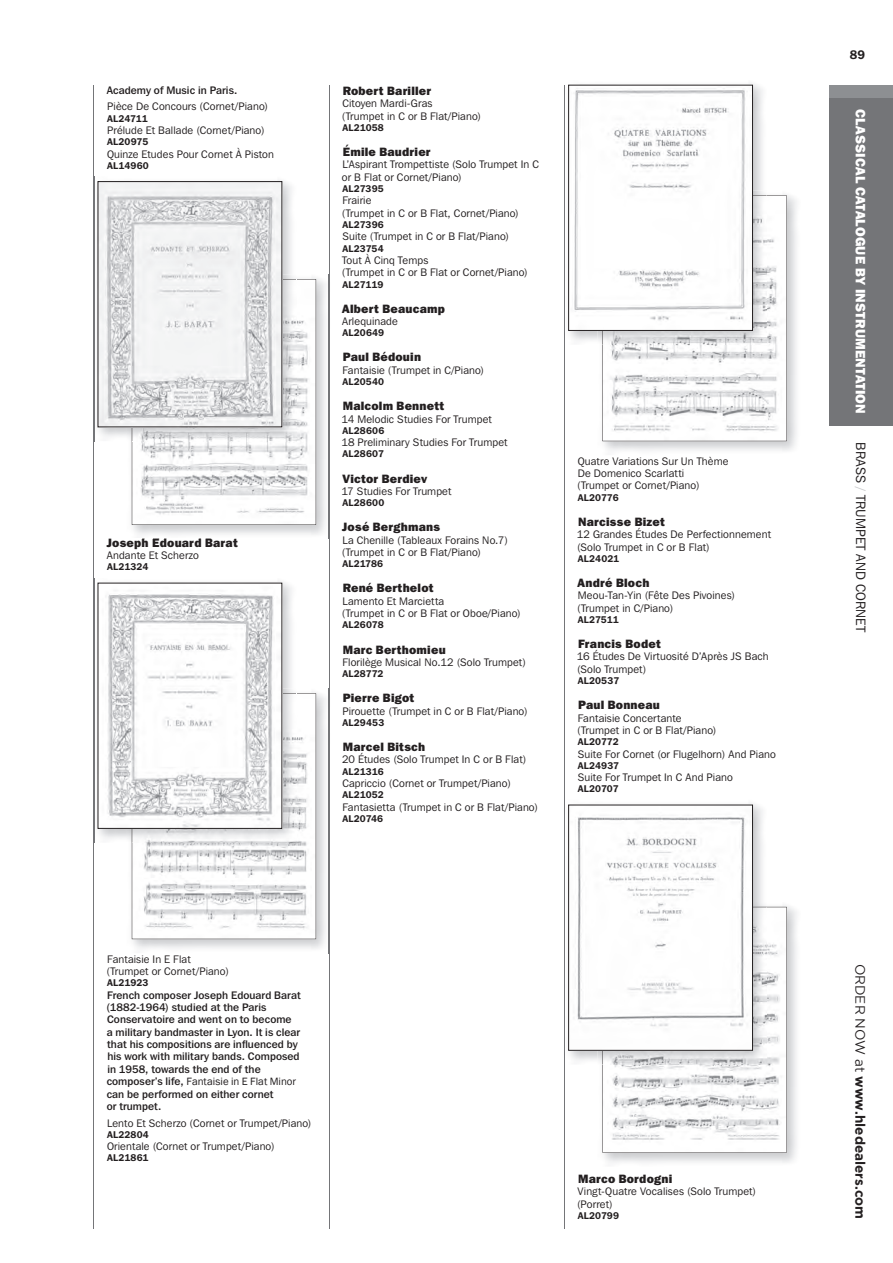
<style>
.page{position:relative;width:893px;height:1263px;background:#fff}
.page>*{position:absolute;margin:0;border:0;box-sizing:border-box;transform-origin:0 0}
.t1{font:800 13.5px "Franklin Gothic IT Cby BT";letter-spacing:.015em;color:#fff}
.t2{font:700 13.5px "Gotham";color:#231f20}
.t3{font:13.5px "Franklin Gothic IT Cby BT";letter-spacing:.005em;color:#231f20}
.t4{font:600 12.3px "Franklin Gothic IT Cby BT";color:#231f20}
.t5{font:800 12px "Franklin Gothic IT Cby BT";letter-spacing:.015em;color:#231f20}
.t6{font:10.8px/12.5px "Franklin Gothic IT Cby BT";letter-spacing:.01em;color:#231f20}
.t7{font:500 10.8px/12.5px "Franklin Gothic IT Cby BT";letter-spacing:.005em;color:#231f20}
.t8{font:10.8px "Franklin Gothic";color:#231f20}
.t9{font:600 9.75px "Franklin Gothic IT Cby BT";letter-spacing:.02em;color:#231f20}
.t10{font:600 9.75px "Franklin Gothic IT Cby BT";color:#231f20}
.s1{font-family:"Franklin Gothic IT Cby BT";font-weight:500}
.s2{color:#c7c8ca}
.s3{font-weight:400}
</style>
<div class="page">
<div style="left:829px;top:85px;width:64px;height:340px;background:#747578"></div>
<hr style="left:93px;top:85px;width:1px;height:1144px;background:#747578">
<hr style="left:329px;top:85px;width:1px;height:1144px;background:#747578">
<hr style="left:564px;top:85px;width:1px;height:1144px;background:#747578">
<div style="left:829px;top:85px;width:64px;height:13px;background:#8d8f92"></div>
<img style="left:131px;top:274px;width:198px;height:265px">
<svg style="left:132px;top:279px;width:184px;height:246px"></svg>
<img style="left:94px;top:177px;width:198px;height:264px">
<img style="left:132px;top:279px;width:164px;height:162px">
<img style="left:100px;top:183px;width:180px;height:242px">
<img style="left:131px;top:689px;width:198px;height:264px">
<svg style="left:132px;top:693px;width:184px;height:246px"></svg>
<img style="left:94px;top:578px;width:198px;height:265px">
<img style="left:132px;top:693px;width:164px;height:150px">
<img style="left:100px;top:585px;width:180px;height:242px">
<svg style="left:602px;top:195px;width:185px;height:246px"></svg>
<img style="left:568px;top:83px;width:195px;height:258px">
<img style="left:602px;top:195px;width:165px;height:150px">
<img style="left:570px;top:87px;width:181px;height:242px">
<div style="left:568px;top:85px;width:185px;height:246px;border:1px solid #231f20"></div>
<svg style="left:602px;top:907px;width:185px;height:246px"></svg>
<img style="left:568px;top:803px;width:195px;height:258px">
<img style="left:602px;top:907px;width:165px;height:158px">
<img style="left:570px;top:807px;width:181px;height:242px">
<div style="left:568px;top:805px;width:185px;height:246px;border:1px solid #231f20"></div>
<p class="t7" style="left:107px;top:85px;width:132px">Academy of Music in Paris.</p>
<p class="t6" style="left:107px;top:101px;width:162px">Pièce De Concours (Cornet/Piano)</p>
<p class="t9" style="left:107px;top:115px;width:42px">AL24711</p>
<p class="t6" style="left:107px;top:125px;width:159px">Prélude Et Ballade (Cornet/Piano)</p>
<p class="t9" style="left:107px;top:138px;width:43px">AL20975</p>
<p class="t6" style="left:107px;top:149px;width:168px">Quinze Etudes Pour Cornet À Piston</p>
<p class="t9" style="left:107px;top:162px;width:43px">AL14960</p>
<p class="t5" style="left:107px;top:538px;width:133px">Joseph Edouard Barat</p>
<p class="t6" style="left:107px;top:550px;width:94px">Andante Et Scherzo</p>
<p class="t9" style="left:107px;top:563px;width:43px">AL21324</p>
<p class="t5" style="left:343px;top:86px;width:90px">Robert Bariller</p>
<p class="t6" style="left:342px;top:98px;width:141px">Citoyen Mardi-Gras<br>(Trumpet in C or B Flat/Piano)</p>
<p class="t9" style="left:342px;top:124px;width:43px">AL21058</p>
<p class="t5" style="left:343px;top:147px;width:90px">Émile Baudrier</p>
<p class="t6" style="left:342px;top:159px;width:198px">L’Aspirant Trompettiste (Solo Trumpet In C or B Flat or Cornet/Piano)</p>
<p class="t9" style="left:342px;top:185px;width:43px">AL27395</p>
<p class="t6" style="left:342px;top:195px;width:179px">Frairie<br>(Trumpet in C or B Flat, Cornet/Piano)</p>
<p class="t9" style="left:342px;top:221px;width:43px">AL27396</p>
<p class="t6" style="left:342px;top:231px;width:168px">Suite (Trumpet in C or B Flat/Piano)</p>
<p class="t9" style="left:342px;top:244px;width:43px">AL23754</p>
<p class="t6" style="left:342px;top:255px;width:188px">Tout À Cinq Temps<br>(Trumpet in C or B Flat or Cornet/Piano)</p>
<p class="t9" style="left:342px;top:280px;width:43px">AL27119</p>
<p class="t5" style="left:342px;top:304px;width:104px">Albert Beaucamp</p>
<p class="t6" style="left:342px;top:316px;width:57px">Arlequinade</p>
<p class="t9" style="left:342px;top:329px;width:43px">AL20649</p>
<p class="t5" style="left:343px;top:353px;width:80px">Paul Bédouin</p>
<p class="t6" style="left:342px;top:365px;width:143px">Fantaisie (Trumpet in C/Piano)</p>
<p class="t9" style="left:342px;top:378px;width:43px">AL20540</p>
<p class="t5" style="left:343px;top:401px;width:103px">Malcolm Bennett</p>
<p class="t6" style="left:341px;top:413px;width:152px">14 Melodic Studies For Trumpet</p>
<p class="t9" style="left:342px;top:427px;width:43px">AL28606</p>
<p class="t6" style="left:341px;top:437px;width:168px">18 Preliminary Studies For Trumpet</p>
<p class="t9" style="left:342px;top:450px;width:43px">AL28607</p>
<p class="t5" style="left:342px;top:474px;width:86px">Victor Berdiev</p>
<p class="t6" style="left:341px;top:486px;width:111px">17 Studies For Trumpet</p>
<p class="t9" style="left:342px;top:499px;width:43px">AL28600</p>
<p class="t5" style="left:342px;top:523px;width:99px">José Berghmans</p>
<p class="t6" style="left:342px;top:534px;width:168px">La Chenille (Tableaux Forains No.7) (Trumpet in C or B Flat/Piano)</p>
<p class="t9" style="left:342px;top:560px;width:42px">AL21786</p>
<p class="t5" style="left:343px;top:584px;width:93px">René Berthelot</p>
<p class="t6" style="left:342px;top:596px;width:180px">Lamento Et Marcietta<br>(Trumpet in C or B Flat or Oboe/Piano)</p>
<p class="t9" style="left:342px;top:621px;width:43px">AL26078</p>
<p class="t5" style="left:343px;top:645px;width:105px">Marc Berthomieu</p>
<p class="t6" style="left:342px;top:657px;width:185px">Florilège Musical No.12 (Solo Trumpet)</p>
<p class="t9" style="left:342px;top:670px;width:43px">AL28772</p>
<p class="t5" style="left:343px;top:694px;width:73px">Pierre Bigot</p>
<p class="t6" style="left:342px;top:705px;width:187px">Pirouette (Trumpet in C or B Flat/Piano)</p>
<p class="t9" style="left:342px;top:719px;width:43px">AL29453</p>
<p class="t5" style="left:343px;top:742px;width:84px">Marcel Bitsch</p>
<p class="t6" style="left:342px;top:754px;width:186px">20 Études (Solo Trumpet In C or B Flat)</p>
<p class="t9" style="left:342px;top:768px;width:43px">AL21316</p>
<p class="t6" style="left:342px;top:778px;width:170px">Capriccio (Cornet or Trumpet/Piano)</p>
<p class="t9" style="left:342px;top:791px;width:43px">AL21052</p>
<p class="t6" style="left:342px;top:801px;width:197px">Fantasietta (Trumpet in C or B Flat/Piano)</p>
<p class="t9" style="left:342px;top:815px;width:42px">AL20746</p>
<p class="t6" style="left:577px;top:455px;width:153px">Quatre Variations Sur Un Thème<br>De Domenico Scarlatti<br>(Trumpet or Cornet/Piano)</p>
<p class="t9" style="left:578px;top:494px;width:42px">AL20776</p>
<p class="t5" style="left:578px;top:517px;width:88px">Narcisse Bizet</p>
<p class="t6" style="left:577px;top:529px;width:196px">12 Grandes Études De Perfectionnement (Solo Trumpet in C or B Flat)</p>
<p class="t9" style="left:578px;top:555px;width:43px">AL24021</p>
<p class="t5" style="left:578px;top:578px;width:73px">André Bloch</p>
<p class="t6" style="left:577px;top:590px;width:159px">Meou-Tan-Yin (Fê te Des Pivoines) (Trumpet in C/Piano)</p>
<p class="t10" style="left:578px;top:616px;width:42px">AL27511</p>
<p class="t5" style="left:578px;top:639px;width:84px">Francis Bodet</p>
<p class="t6" style="left:577px;top:651px;width:193px">16 Études De Virtuosité D’Après JS Bach (Solo Trumpet)</p>
<p class="t9" style="left:578px;top:677px;width:43px">AL20537</p>
<p class="t5" style="left:578px;top:700px;width:83px">Paul Bonneau</p>
<p class="t6" style="left:577px;top:712px;width:141px">Fantaisie Concertante (Trumpet in C or B Flat/Piano)</p>
<p class="t9" style="left:578px;top:738px;width:42px">AL20772</p>
<p class="t6" style="left:578px;top:748px;width:200px">Suite For Cornet (or Flugelhorn) And Piano</p>
<p class="t9" style="left:578px;top:762px;width:43px">AL24937</p>
<p class="t6" style="left:578px;top:772px;width:157px">Suite For Trumpet In C And Piano</p>
<p class="t10" style="left:578px;top:785px;width:42px">AL20707</p>
<p class="t6" style="left:106px;top:953px;width:124px">Fantaisie In E Flat (Trumpet or Cornet/Piano)</p>
<p class="t9" style="left:107px;top:979px;width:43px">AL21923</p>
<p class="t7" style="left:107px;top:989px;width:196px">French composer Joseph Edouard Barat (1882-1964) studied at the Paris Conservatoire and went on to become<br>a military bandmaster in Lyon. It is clear that his compositions are influenced by his work with military bands. Composed in 1958, towards the end of the</p>
<p class="t8" style="left:107px;top:1075px;width:191px"><span class="s1">composer’s life,</span> Fantaisie in E Flat Minor</p>
<p class="t7" style="left:107px;top:1088px;width:168px">can be performed on either cornet or trumpet.</p>
<p class="t6" style="left:107px;top:1117px;width:206px">Lento Et Scherzo (Cornet or Trumpet/Piano)</p>
<p class="t9" style="left:107px;top:1131px;width:43px">AL22804</p>
<p class="t6" style="left:107px;top:1141px;width:169px">Orientale (Cornet or Trumpet/Piano)</p>
<p class="t9" style="left:107px;top:1154px;width:43px">AL21861</p>
<p class="t5" style="left:578px;top:1174px;width:96px">Marco Bordogni</p>
<p class="t6" style="left:577px;top:1186px;width:181px">Vingt-Quatre Vocalises (Solo Trumpet) (Porret)</p>
<p class="t9" style="left:578px;top:1212px;width:43px">AL20799</p>
<p class="t4" style="left:850px;top:50px;width:17px">89</p>
<p class="t1" style="left:865px;top:109px;width:306px;rotate:90deg">CLASSICAL CATALOGUE BY INSTRUMENTATION</p>
<p class="t3" style="left:866px;top:442px;width:192px;rotate:90deg">BRASS <span class="s2">/</span> TRUMPET AND CORNET</p>
<p class="t2" style="left:868px;top:964px;width:257px;rotate:90deg"><span class="s3">ORDER NOW at</span> www.hledealers.com</p>
</div>
